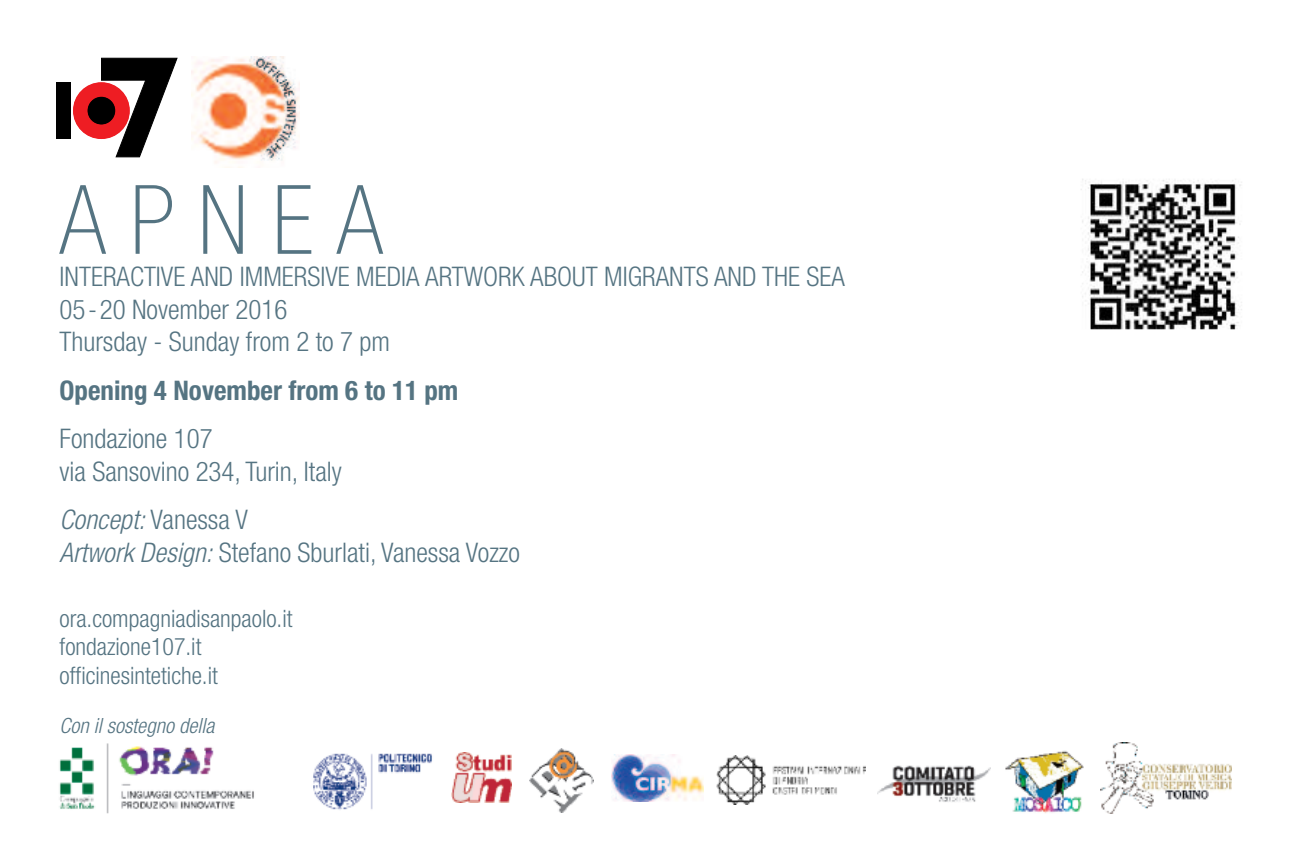
<style>
.page{position:relative;width:1293px;height:868px;background:#fff}
.page>*{position:absolute;margin:0;border:0;box-sizing:border-box;transform-origin:0 0}
.t1{font:100 condensed 96px "Helvetica Neue";letter-spacing:.25em;color:#557482}
.t2{font:300 condensed 27px/32.4px "Helvetica Neue";color:#557482}
.t3{font:700 condensed 27px "Helvetica Neue";color:#557482}
.t4{font:300 condensed 24px/28.8px "Helvetica Neue";color:#557482}
.t5{font:italic 300 condensed 21px "Helvetica Neue";letter-spacing:.005em;color:#557482}
.s1{font-style:italic}
</style>
<div class="page">
<div style="left:56px;top:82px;width:15px;height:57px;background:#000"></div>
<svg style="left:80px;top:89px;width:43px;height:43px"></svg>
<div style="left:73px;top:82px;width:57px;height:57px;border:14px solid #ee1d23;border-radius:50%"></div>
<svg style="left:101px;top:58px;width:76px;height:99px"></svg>
<img style="left:59px;top:743px;width:195px;height:71px">
<img style="left:313px;top:753px;width:119px;height:57px">
<img style="left:451px;top:752px;width:61px;height:50px">
<img style="left:529px;top:748px;width:65px;height:64px">
<img style="left:611px;top:754px;width:92px;height:47px">
<img style="left:716px;top:755px;width:149px;height:49px">
<img style="left:877px;top:765px;width:114px;height:37px">
<img style="left:1005px;top:750px;width:78px;height:63px">
<img style="left:1100px;top:742px;width:131px;height:71px">
<img style="left:191px;top:56px;width:108px;height:112px">
<img style="left:1081px;top:179px;width:161px;height:151px">
<h1 class="t1" style="left:60px;top:185px;width:325px">APNEA</h1>
<p class="t2" style="left:60px;top:263px;width:787px">INTERACTIVE AND IMMERSIVE MEDIA ARTWORK ABOUT MIGRANTS AND THE SEA<br>05-20 November 2016<br>Thursday - Sunday from 2 to 7 pm</p>
<p class="t3" style="left:60px;top:380px;width:400px">Opening 4 November from 6 to 11 pm</p>
<p class="t2" style="left:60px;top:425px;width:284px">Fondazione 107<br>via Sansovino 234, Turin, Italy</p>
<p class="t2" style="left:60px;top:506px;width:462px"><span class="s1">Concept:</span> Vanessa V<br><span class="s1">Artwork Design:</span> Stefano Sburlati, Vanessa Vozzo</p>
<p class="t4" style="left:60px;top:605px;width:234px">ora.compagniadisanpaolo.it fondazione107.it officinesintetiche.it</p>
<p class="t5" style="left:60px;top:718px;width:156px">Con il sostegno della</p>
</div>
